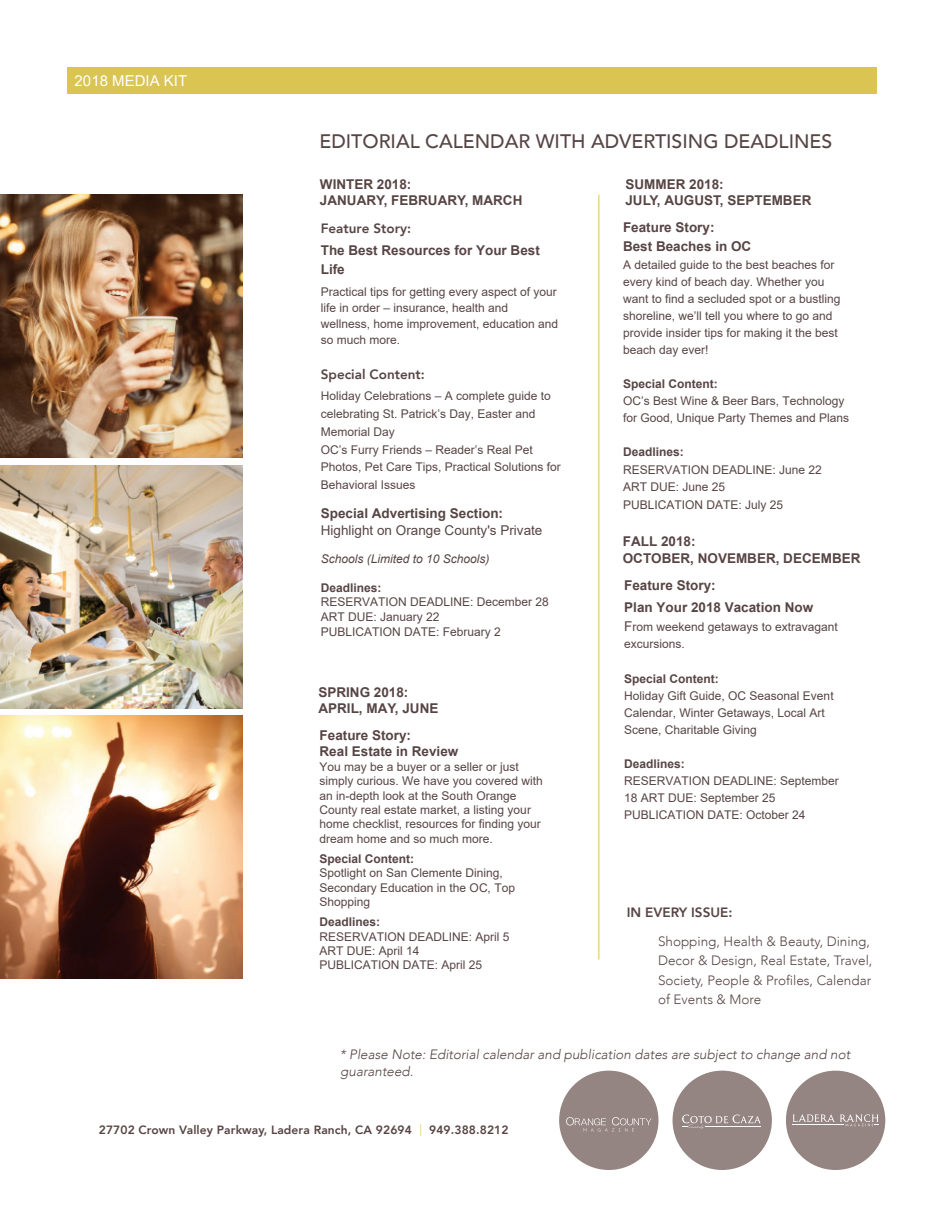
<style>
.page{position:relative;width:945px;height:1215px;background:#fff}
.page>*{position:absolute;margin:0;border:0;box-sizing:border-box;transform-origin:0 0}
.subhead{font:500 19.5px "Avenir";color:#574544}
.t1{font:15px "Arial";color:#fff}
.body{font:700 13.5px/21.9px "Arial";color:#574544}
.sub_subhead{font:700 13.5px/16.5px "Arial";color:#574544}
.body-2{font:300 13.5px/19.5px "Avenir";color:#574544}
.body-3{font:italic 300 13.5px/17.1px "Avenir";color:#574544}
.body-4{font:13.5px/16.2px "Arial";color:#574544}
.body-5{font:800 13.5px "Avenir";color:#574544}
.sub_subhead-2{font:800 13.5px "Avenir";color:#574544}
.body-6{font:12px/17.1px "Arial";color:#574544}
.t2{font:800 12px "Avenir";letter-spacing:.01em;color:#574544}
.body-7{font:italic 12px "Arial";color:#574544}
.s1{font-family:"Avenir";font-weight:800}
.s2{font-weight:700}
.s3{font-size:13.5px}
.s4{font-weight:300;color:#dac452}
</style>
<div class="page">
<div style="left:68px;top:68px;width:810px;height:26px;background:#dac452"></div>
<div style="left:559px;top:1071px;width:100px;height:99px;background:#948482;border-radius:50%"></div>
<div style="left:673px;top:1071px;width:99px;height:99px;background:#948482;border-radius:50%"></div>
<div style="left:786px;top:1071px;width:99px;height:99px;background:#948482;border-radius:50%"></div>
<svg style="left:793px;top:1114px;width:85px;height:12px"></svg>
<svg style="left:682px;top:1115px;width:79px;height:14px"></svg>
<svg style="left:566px;top:1117px;width:86px;height:15px"></svg>
<hr style="left:598px;top:195px;width:1px;height:765px;background:#dac452">
<img style="left:0;top:195px;width:243px;height:263px">
<img style="left:0;top:465px;width:243px;height:243px">
<img style="left:0;top:716px;width:243px;height:263px">
<p class="t1" style="left:75px;top:70px;width:114px">2018 MEDIA KIT</p>
<p class="subhead" style="left:320px;top:124px;width:514px">EDITORIAL CALENDAR WITH ADVERTISING DEADLINES</p>
<p class="sub_subhead" style="left:320px;top:176px;width:204px">WINTER 2018:<br>JANUARY, FEBRUARY, MARCH</p>
<p class="body" style="left:321px;top:218px;width:221px"><span class="s1">Feature Story:<br></span>The Best Resources for Your Best</p>
<p class="body" style="left:321px;top:259px;width:26px">Life</p>
<p class="body-6" style="left:321px;top:284px;width:239px;line-height:15.9px">Practical tips for getting every aspect of your life in order – insurance, health and wellness, home improvement, education and so much more.</p>
<p class="body-5" style="left:321px;top:364px;width:106px">Special Content:</p>
<p class="body-6" style="left:321px;top:387px;width:242px;line-height:17.9px">Holiday Celebrations – A complete guide to celebrating St. Patrick’s Day, Easter and Memorial Day<br>OC’s Furry Friends – Reader’s Real Pet Photos, Pet Care Tips, Practical Solutions for Behavioral Issues</p>
<p class="body-4" style="left:321px;top:505px;width:223px"><span class="s2">Special Advertising Section:<br></span>Highlight on Orange County's Private</p>
<p class="body-7" style="left:321px;top:551px;width:170px">Schools (Limited to 10 Schools)</p>
<p class="body-6" style="left:321px;top:580px;width:230px;line-height:14.7px"><span class="s2">Deadlines:<br></span>RESERVATION DEADLINE: December 28<br>ART DUE: January 22<br>PUBLICATION DATE: February 2</p>
<p class="sub_subhead" style="left:625px;top:176px;width:188px">SUMMER 2018:<br>JULY, AUGUST, SEPTEMBER</p>
<p class="body" style="left:623px;top:218px;width:130px;line-height:19.2px">Feature Story:<br>Best Beaches in OC</p>
<p class="body-6" style="left:623px;top:256px;width:219px">A detailed guide to the best beaches for every kind of beach day. Whether you want to find a secluded spot or a bustling shoreline, we’ll tell you where to go and provide insider tips for making it the best beach day ever!</p>
<p class="body-6" style="left:623px;top:375px;width:228px"><span class="s2">Special Content:<br></span>OC’s Best Wine &amp; Beer Bars, Technology for Good, Unique Party Themes and Plans</p>
<p class="body-6" style="left:623px;top:444px;width:200px"><span class="s2">Deadlines:<br></span>RESERVATION DEADLINE: June 22<br>ART DUE: June 25</p>
<p class="body-6" style="left:623px;top:496px;width:162px">PUBLICATION DATE: July 25</p>
<p class="sub_subhead" style="left:623px;top:534px;width:239px">FALL 2018:<br>OCTOBER, NOVEMBER, DECEMBER</p>
<p class="body" style="left:624px;top:574px;width:191px">Feature Story:<br>Plan Your 2018 Vacation Now</p>
<p class="body-6" style="left:624px;top:618px;width:215px;line-height:17.7px"><span class="s3">F</span>rom weekend getaways to extravagant excursions.</p>
<p class="body-6" style="left:624px;top:670px;width:211px"><span class="s2">Special Content:<br></span>Holiday Gift Guide, OC Seasonal Event<br>Calendar, Winter Getaways, Local Art<br>Scene, Charitable Giving</p>
<p class="body-6" style="left:624px;top:755px;width:216px"><span class="s2">Deadlines:<br></span>RESERVATION DEADLINE: September<br>18 ART DUE: September 25<br>PUBLICATION DATE: October 24</p>
<p class="sub_subhead" style="left:318px;top:684px;width:122px">SPRING 2018:<br>APRIL, MAY, JUNE</p>
<p class="body" style="left:320px;top:727px;width:140px;line-height:16.2px">Feature Story:<br>Real Estate in Review</p>
<p class="body-6" style="left:320px;top:759px;width:225px;line-height:14.4px">You may be a buyer or a seller or just simply curious. We have you covered with an in-depth look at the South Orange County real estate market, a listing your home checklist, resources for finding your dream home and so much more.</p>
<p class="body-6" style="left:320px;top:851px;width:197px;line-height:14.4px"><span class="s2">Special Content:<br></span>Spotlight on San Clemente Dining,<br>Secondary Education in the OC, Top<br>Shopping</p>
<p class="body-6" style="left:320px;top:915px;width:192px;line-height:14.4px"><span class="s2">Deadlines:<br></span>RESERVATION DEADLINE: April 5<br>ART DUE: April 14<br>PUBLICATION DATE: April 25</p>
<p class="sub_subhead-2" style="left:627px;top:901px;width:107px">IN EVERY ISSUE:</p>
<p class="body-2" style="left:658px;top:931px;width:216px">Shopping, Health &amp; Beauty, Dining,<br>Decor &amp; Design, Real Estate, Travel,<br>Society, People &amp; Profiles, Calendar of Events &amp; More</p>
<p class="body-3" style="left:340px;top:1045px;width:512px">* Please Note: Editorial calendar and publication dates are subject to change and not guaranteed.</p>
<p class="t2" style="left:99px;top:1121px;width:411px">27702 Crown Valley Parkway, Ladera Ranch, CA 92694 <span class="s4">|</span> 949.388.8212</p>
</div>
